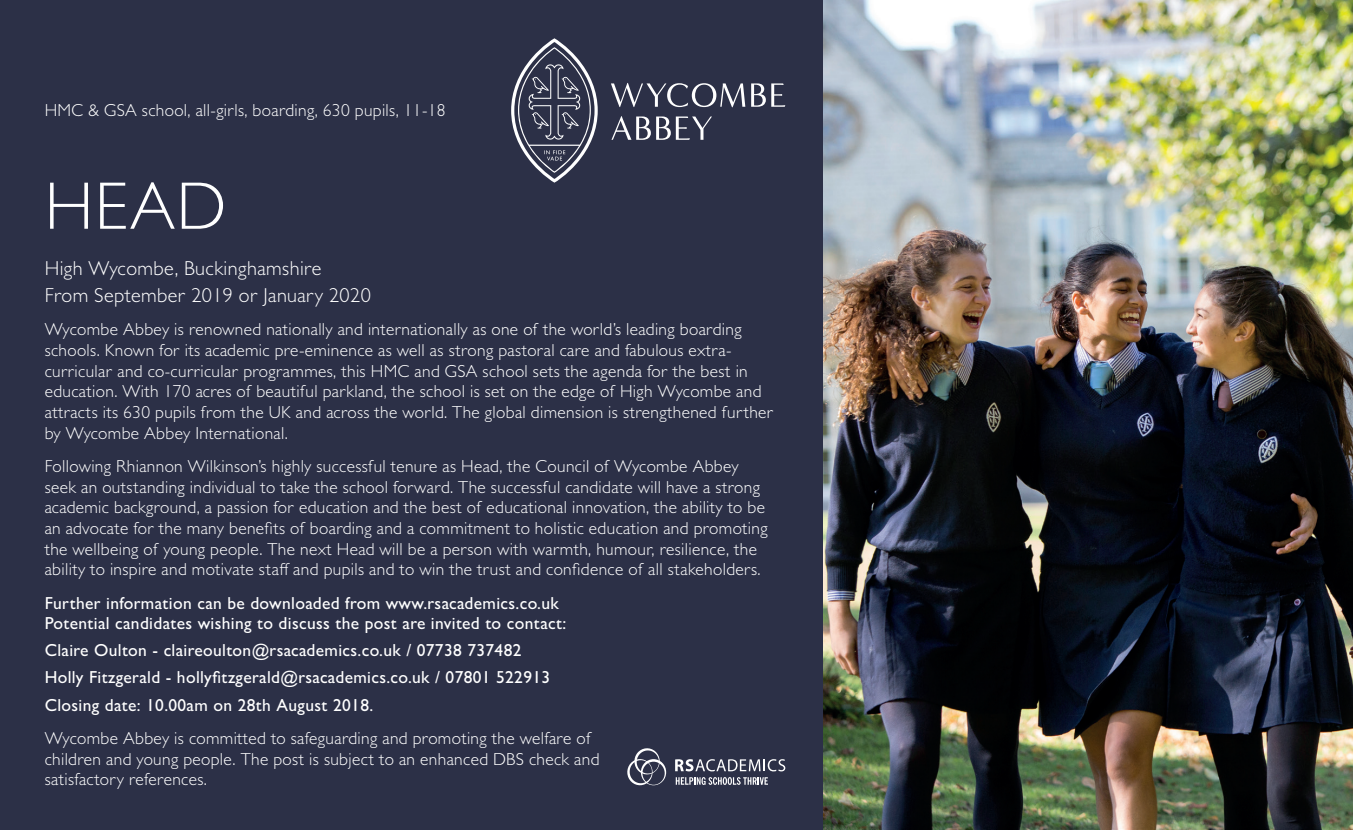
<style>
.page{position:relative;width:1353px;height:830px;background:#fff}
.page>*{position:absolute;margin:0;border:0;box-sizing:border-box;transform-origin:0 0}
.t1{font:300 67.5px "Gill Sans MT Pro";color:#fff}
.t2{font:300 20.25px/27px "Gill Sans MT Pro";letter-spacing:.02em;color:#fff}
.t3{font:300 17.55px/20.7px "Gill Sans MT Pro";letter-spacing:.02em;color:#fff}
.t4{font:500 17.55px/27px "Gill Sans MT Pro";letter-spacing:.02em;color:#fff}
</style>
<div class="page">
<div style="left:0;top:0;width:823px;height:829px;background:#2c3047"></div>
<img style="left:823px;top:0;width:529px;height:829px">
<svg style="left:511px;top:38px;width:274px;height:144px"></svg>
<svg style="left:675px;top:759px;width:110px;height:25px"></svg>
<svg style="left:627px;top:748px;width:39px;height:38px"></svg>
<p class="t3" style="left:45px;top:100px;width:402px">HMC &amp; GSA school, all-girls, boarding, 630 pupils, 11-18</p>
<h1 class="t1" style="left:45px;top:165px;width:182px">HEAD</h1>
<p class="t2" style="left:45px;top:254px;width:327px">High Wycombe, Buckinghamshire<br>From September 2019 or January 2020</p>
<p class="t3" style="left:45px;top:319px;width:730px">Wycombe Abbey is renowned nationally and internationally as one of the world’s leading boarding schools. Known for its academic pre-eminence as well as strong pastoral care and fabulous extra&shy;curricular and co-curricular programmes, this HMC and GSA school sets the agenda for the best in education. With 170 acres of beautiful parkland, the school is set on the edge of High Wycombe and attracts its 630 pupils from the UK and across the world. The global dimension is strengthened further by Wycombe Abbey International.</p>
<p class="t3" style="left:45px;top:455px;width:724px">Following Rhiannon Wilkinson’s highly successful tenure as Head, the Council of Wycombe Abbey seek an outstanding individual to take the school forward. The successful candidate will have a strong academic background, a passion for education and the best of educational innovation, the ability to be an advocate for the many benefits of boarding and a commitment to holistic education and promoting the wellbeing of young people. The next Head will be a person with warmth, humour, resilience, the ability to inspire and motivate staff and pupils and to win the trust and confidence of all stakeholders.</p>
<p class="t4" style="left:45px;top:592px;width:523px;line-height:20.7px">Further information can be downloaded from www.rsacademics.co.uk<br>Potential candidates wishing to discuss the post are invited to contact:</p>
<p class="t4" style="left:45px;top:636px;width:507px">Claire Oulton - claireoulton@rsacademics.co.uk / 07738 737482<br>Holly Fitzgerald - hollyfitzgerald@rsacademics.co.uk / 07801 522913<br>Closing date: 10.00am on 28th August 2018.</p>
<p class="t3" style="left:45px;top:727px;width:556px">Wycombe Abbey is committed to safeguarding and promoting the welfare of children and young people. The post is subject to an enhanced DBS check and satisfactory references.</p>
</div>
